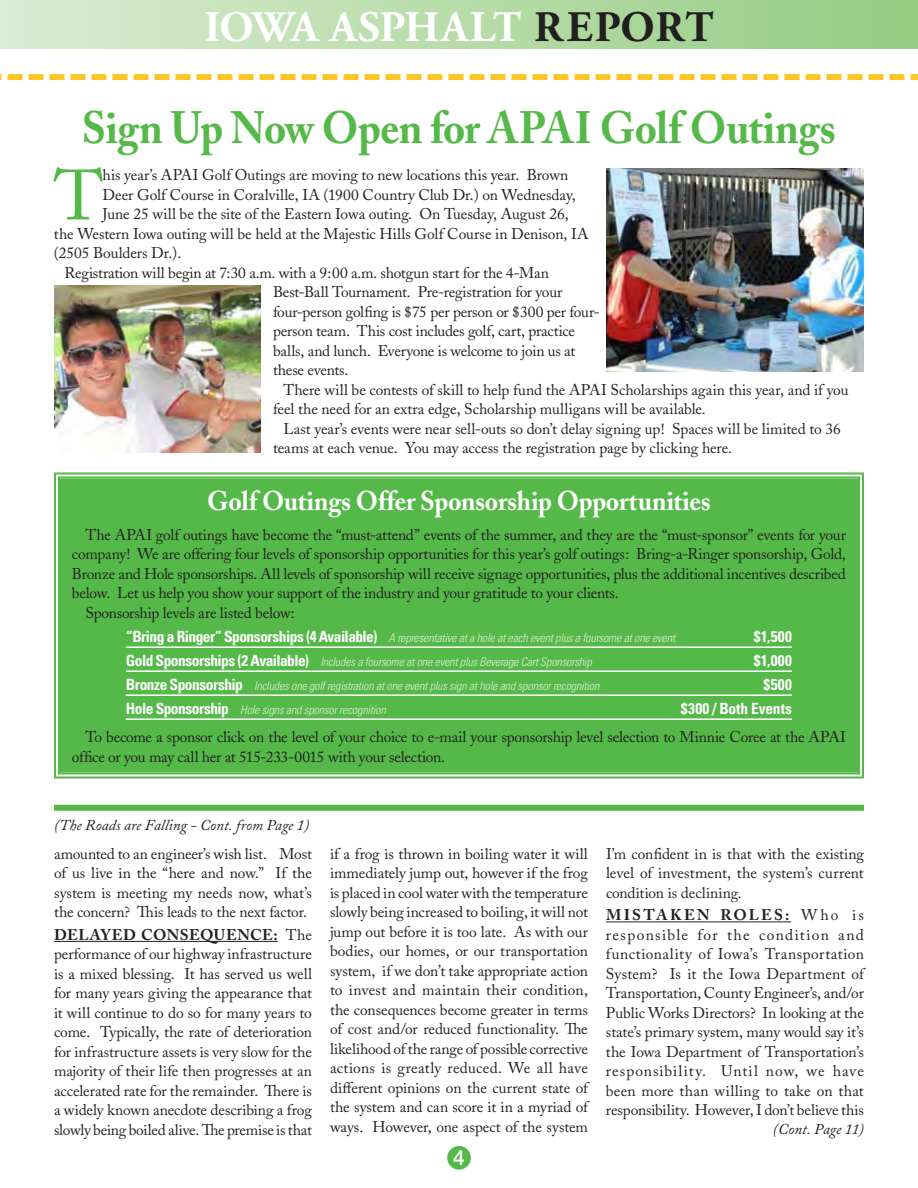
<style>
.page{position:relative;width:918px;height:1188px;background:#fff}
.page>*{position:absolute;margin:0;border:0;box-sizing:border-box;transform-origin:0 0}
.t1{font:70.35px "Adobe Caslon";color:#54b948}
.t2{font:700 45px "Adobe Caslon";letter-spacing:-.01em;color:#54b948;scale:.94 1}
.t3{font:700 43.5px "Adobe Garamond";letter-spacing:.005em;color:#fff}
.t4{font:700 27px "Adobe Caslon";letter-spacing:-.005em;color:#fff;scale:.95 1}
.t5{font:500 21px "Helvetica Neue";color:#fff}
.t6{font:15.45px/19.5px "Adobe Caslon Pro";letter-spacing:-.005em;color:#231f20;text-align:justify}
.t7{font:15.45px/19.5px "Adobe Caslon";letter-spacing:-.01em;color:#231f20}
.t8{font:700 condensed 15.45px "Univers";letter-spacing:.025em;color:#fff}
.t9{font:700 condensed 15.45px "Univers";letter-spacing:.005em;color:#fff}
.t10{font:italic 15px "Adobe Caslon";color:#231f20}
.t11{font:italic 300 condensed 12px "Univers";letter-spacing:-.015em;color:#dcedd4}
.s1{color:#231f20}
.s2{font-weight:700;font-style:normal;font-size:15.45px;color:#fff}
.s3{font-weight:700}
</style>
<div class="page">
<svg style="left:0;top:74px;width:918px;height:6px"></svg>
<div style="left:0;top:0;width:918px;height:49px;background:linear-gradient(to right,#dbecd2,#94cc81)"></div>
<div style="left:447px;top:1146px;width:24px;height:24px;background:#54b948;border-radius:50%"></div>
<div style="left:54px;top:472px;width:810px;height:307px;background:#54b948"></div>
<div style="left:58px;top:477px;width:802px;height:297px;border:2px solid #54b948"></div>
<hr style="left:126px;top:646px;width:666px;height:2px;background:#fff">
<hr style="left:126px;top:670px;width:666px;height:2px;background:#fff">
<hr style="left:126px;top:694px;width:666px;height:2px;background:#fff">
<hr style="left:126px;top:718px;width:666px;height:2px;background:#fff">
<div style="left:54px;top:805px;width:810px;height:6px;background:#54b948"></div>
<img style="left:54px;top:286px;width:207px;height:166px">
<img style="left:606px;top:169px;width:258px;height:202px">
<hr style="left:606px;top:922px;width:185px;height:1px;background:#231f20">
<hr style="left:54px;top:941px;width:224px;height:1px;background:#231f20">
<h3 class="t3" style="left:204px;top:3px;width:511px">IOWA ASPHALT <span class="s1">REPORT</span></h3>
<h2 class="t2" style="left:82px;top:100px;width:804px">Sign Up Now Open for APAI Golf Outings</h2>
<h1 class="t1" style="left:54px;top:154px;width:51px">T</h1>
<p class="t7" style="left:103px;top:166px;width:467px">his year’s APAI Golf Outings are moving to new locations this year. Brown</p>
<p class="t7" style="left:103px;top:185px;width:475px">Deer Golf Course in Coralville, IA (1900 Country Club Dr.) on Wednesday,</p>
<p class="t7" style="left:103px;top:205px;width:468px">June 25 will be the site of the Eastern Iowa outing. On Tuesday, August 26,</p>
<p class="t7" style="left:54px;top:224px;width:536px">the Western Iowa outing will be held at the Majestic Hills Golf Course in Denison, IA</p>
<p class="t7" style="left:54px;top:244px;width:129px">(2505 Boulders Dr.).</p>
<p class="t7" style="left:65px;top:263px;width:486px">Registration will begin at 7:30 a.m. with a 9:00 a.m. shotgun start for the 4-Man</p>
<p class="t7" style="left:273px;top:283px;width:291px">Best-Ball Tournament. Pre-registration for your</p>
<p class="t7" style="left:273px;top:302px;width:328px">four-person golfing is $75 per person or $300 per four-</p>
<p class="t7" style="left:273px;top:322px;width:304px">person team. This cost includes golf, cart, practice</p>
<p class="t7" style="left:273px;top:341px;width:304px">balls, and lunch. Everyone is welcome to join us at</p>
<p class="t7" style="left:273px;top:361px;width:77px">these events.</p>
<p class="t7" style="left:284px;top:380px;width:567px">There will be contests of skill to help fund the APAI Scholarships again this year, and if you</p>
<p class="t7" style="left:273px;top:400px;width:434px">feel the need for an extra edge, Scholarship mulligans will be available.</p>
<p class="t7" style="left:284px;top:419px;width:559px">Last year’s events were near sell-outs so don’t delay signing up! Spaces will be limited to 36</p>
<p class="t7" style="left:273px;top:439px;width:461px">teams at each venue. You may access the registration page by clicking here.</p>
<h3 class="t4" style="left:207px;top:484px;width:532px">Golf Outings Offer Sponsorship Opportunities</h3>
<p class="t7" style="left:86px;top:525px;width:762px">The APAI golf outings have become the “must-attend” events of the summer, and they are the “must-sponsor” events for your</p>
<p class="t7" style="left:72px;top:545px;width:775px">company! We are offering four levels of sponsorship opportunities for this year’s golf outings: Bring-a-Ringer sponsorship, Gold,</p>
<p class="t7" style="left:72px;top:564px;width:775px">Bronze and Hole sponsorships. All levels of sponsorship will receive signage opportunities, plus the additional incentives described</p>
<p class="t7" style="left:72px;top:584px;width:548px">below. Let us help you show your support of the industry and your gratitude to your clients.</p>
<p class="t7" style="left:86px;top:603px;width:211px">Sponsorship levels are listed below:</p>
<p class="t11" style="left:126px;top:630px;width:553px"><span class="s2">“Bring a Ringer” Sponsorships (4 Available)</span> A representative at a hole at each event plus a foursome at one event.</p>
<p class="t8" style="left:754px;top:627px;width:40px">$1,500</p>
<p class="t11" style="left:126px;top:654px;width:467px"><span class="s2">Gold Sponsorships (2 Available)</span> Includes a foursome at one event plus Beverage Cart Sponsorship</p>
<p class="t8" style="left:754px;top:651px;width:40px">$1,000</p>
<p class="t11" style="left:126px;top:678px;width:475px"><span class="s2">Bronze Sponsorship</span> Includes one golf registration at one event plus sign at hole and sponsor recognition</p>
<p class="t8" style="left:763px;top:675px;width:30px">$500</p>
<p class="t11" style="left:126px;top:702px;width:261px"><span class="s2">Hole Sponsorship</span> Hole signs and sponsor recognition</p>
<p class="t9" style="left:681px;top:699px;width:113px">$300 / Both Events</p>
<p class="t7" style="left:72px;top:728px;width:775px;text-indent:14px">To become a sponsor click on the level of your choice to e-mail your sponsorship level selection to Minnie Coree at the APAI office or you may call her at 515-233-0015 with your selection.</p>
<p class="t10" style="left:54px;top:816px;width:257px">(The Roads are Falling - Cont. from Page 1)</p>
<p class="t6" style="left:54px;top:844px;width:260px">amounted to an engineer’s wish list. Most of us live in the “here and now.” If the system is meeting my needs now, what’s the concern? This leads to the next factor.</p>
<p class="t6" style="left:54px;top:925px;width:260px"><span class="s3">DELAYED CONSEQUENCE:</span> The performance of our highway infrastructure is a mixed blessing. It has served us well for many years giving the appearance that it will continue to do so for many years to come. Typically, the rate of deterioration for infrastructure assets is very slow for the majority of their life then progresses at an accelerated rate for the remainder. There is a widely known anecdote describing a frog slowly being boiled alive. The premise is that</p>
<p class="t6" style="left:330px;top:844px;width:260px">if a frog is thrown in boiling water it will immediately jump out, however if the frog is placed in cool water with the temperature slowly being increased to boiling, it will not jump out before it is too late. As with our bodies, our homes, or our transportation system, if we don’t take appropriate action to invest and maintain their condition, the consequences become greater in terms of cost and/or reduced functionality. The likelihood of the range of possible corrective actions is greatly reduced. We all have different opinions on the current state of the system and can score it in a myriad of ways. However, one aspect of the system</p>
<p class="t6" style="left:606px;top:844px;width:260px">I’m confident in is that with the existing level of investment, the system’s current condition is declining.</p>
<p class="t6" style="left:606px;top:905px;width:260px"><span class="s3">MISTAKEN ROLES:</span> Who is responsible for the condition and functionality of Iowa’s Transportation System? Is it the Iowa Department of Transportation, County Engineer’s, and/or Public Works Directors? In looking at the state’s primary system, many would say it’s the Iowa Department of Transportation’s responsibility. Until now, we have been more than willing to take on that responsibility. However, I don’t believe this</p>
<p class="t10" style="left:773px;top:1121px;width:93px">(Cont. Page 11)</p>
<h3 class="t5" style="left:453px;top:1145px;width:13px">4</h3>
</div>
